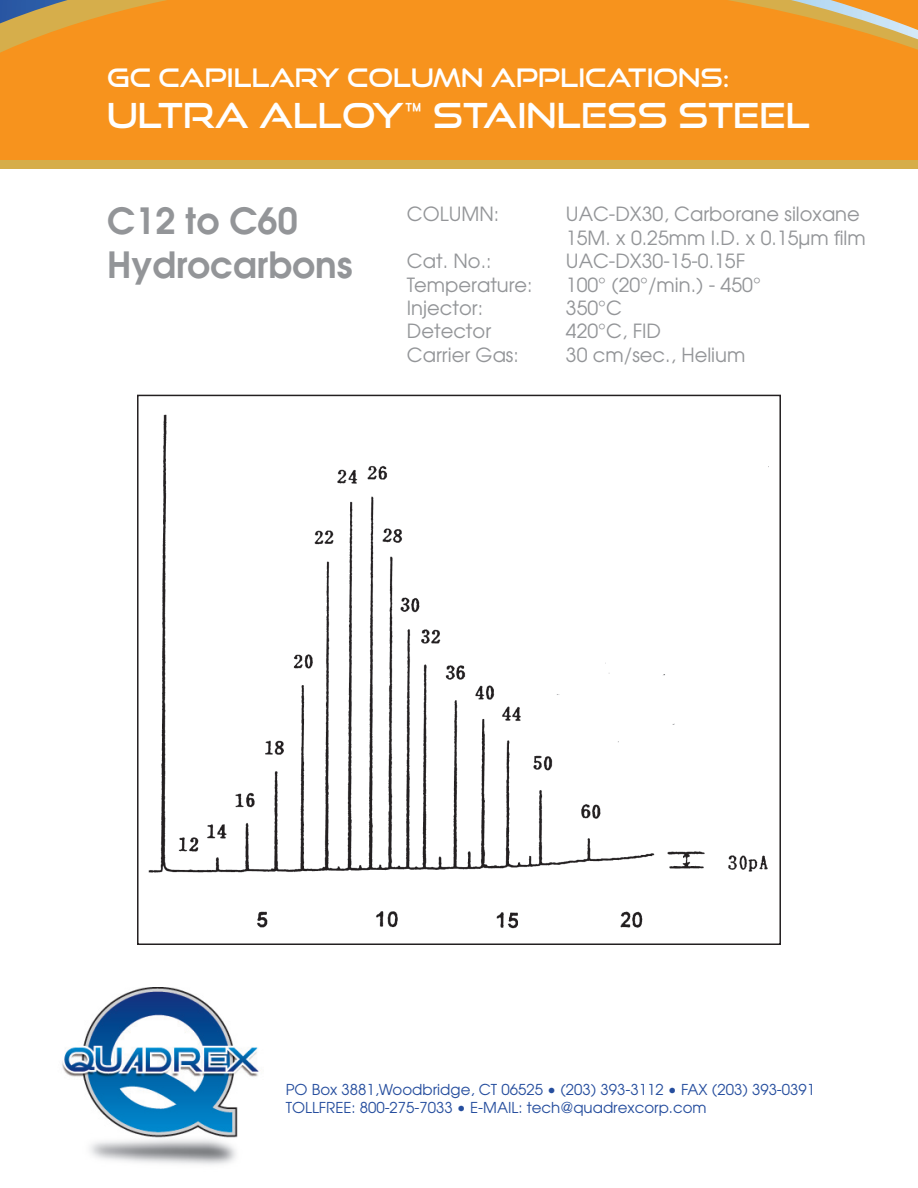
<style>
.page{position:relative;width:918px;height:1188px;background:#fff}
.page>*{position:absolute;margin:0;border:0;box-sizing:border-box;transform-origin:0 0}
.t1{font:600 36px/43.2px "Avant Garde";color:#939598}
.t2{font:34.5px "Good Times Rg";color:#fff}
.t3{font:25.5px "Good Times Rg";color:#fff}
.t4{font:19.5px/23.4px "Avant Garde";color:#939598}
.t5{font:15px/18px "Avant Garde";color:#264e9e}
</style>
<div class="page">
<div style="left:0;top:0;width:918px;height:161px;background:#f7931d"></div>
<img style="left:148px;top:414px;width:621px;height:515px">
<div style="left:137px;top:395px;width:644px;height:550px;border:2px solid #231f20"></div>
<img style="left:62px;top:987px;width:198px;height:178px">
<svg style="left:0;top:0;width:918px;height:53px"></svg>
<div style="left:0;top:161px;width:918px;height:8px;background:#d6ad4a"></div>
<h3 class="t3" style="left:107px;top:62px;width:624px">GC CAPILLARY COLUMN APPLICATIONS:</h3>
<h2 class="t2" style="left:107px;top:94px;width:704px">ULTRA ALLOY™ STAINLESS STEEL</h2>
<h1 class="t1" style="left:107px;top:199px;width:247px">C12 to C60<br>Hydrocarbons</h1>
<p class="t4" style="left:407px;top:202px;width:94px">COLUMN:</p>
<p class="t4" style="left:566px;top:202px;width:301px">UAC-DX30, Carborane siloxane<br>15M. x 0.25mm I.D. x 0.15μm film</p>
<p class="t4" style="left:407px;top:249px;width:86px">Cat. No.:</p>
<p class="t4" style="left:566px;top:249px;width:181px">UAC-DX30-15-0.15F</p>
<p class="t4" style="left:407px;top:272px;width:127px">Temperature:</p>
<p class="t4" style="left:566px;top:272px;width:196px">100° (20°/min.) - 450°</p>
<p class="t4" style="left:407px;top:296px;width:78px">Injector:</p>
<p class="t4" style="left:566px;top:296px;width:58px">350°C</p>
<p class="t4" style="left:407px;top:319px;width:86px">Detector</p>
<p class="t4" style="left:566px;top:319px;width:97px">420°C, FID</p>
<p class="t4" style="left:407px;top:343px;width:114px">Carrier Gas:</p>
<p class="t4" style="left:566px;top:343px;width:181px">30 cm/sec., Helium</p>
<p class="t5" style="left:286px;top:1080px;width:531px">PO Box 3881,Woodbridge, CT 06525 • (203) 393-3112 • FAX (203) 393-0391<br>TOLLFREE: 800-275-7033 • E-MAIL: tech@quadrexcorp.com</p>
</div>
